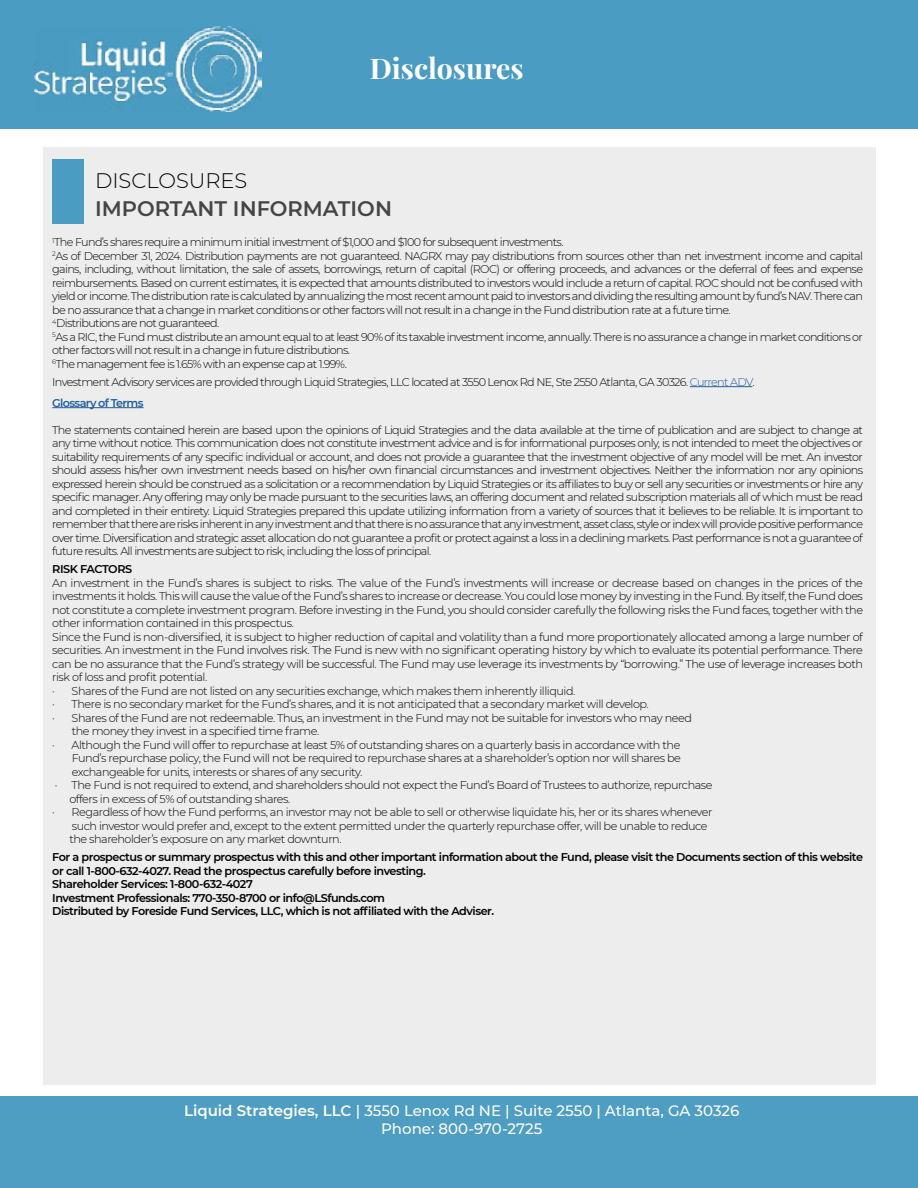
<style>
.page{position:relative;width:918px;height:1188px;background:#fff}
.page>*{position:absolute;margin:0;border:0;box-sizing:border-box;transform-origin:0 0}
.t1{font:700 28.5px "Playfair Display";color:#fff}
.t2{font:600 21px "Montserrat";color:#434647}
.t3{font:300 21px "Montserrat";color:#000}
.t4{font:500 15px/18px "Montserrat";color:#fff;text-align:center}
.t5{font:300 11.25px/13.5px "Montserrat";letter-spacing:-.05em;color:#000}
.t6{font:600 11.25px/13.5px "Montserrat";letter-spacing:-.04em;color:#000}
.s1{color:#215e9e}
.s2{font-weight:600;color:#215e9e}
.s3{font-weight:600}
</style>
<div class="page">
<div style="left:0;top:1097px;width:918px;height:91px;background:#4e9dc3"></div>
<div style="left:0;top:0;width:918px;height:129px;background:#4a9cc2"></div>
<img style="left:34px;top:26px;width:228px;height:85px">
<div style="left:43px;top:147px;width:833px;height:937px;background:#eeedee"></div>
<div style="left:52px;top:159px;width:32px;height:65px;background:#4a9cc2"></div>
<hr style="left:690px;top:386px;width:62px;height:1px;background:#215e9e">
<hr style="left:52px;top:407px;width:92px;height:1px;background:#215e9e">
<h1 class="t1" style="left:370px;top:46px;width:155px">Disclosures</h1>
<h2 class="t3" style="left:95px;top:166px;width:154px">DISCLOSURES</h2>
<h2 class="t2" style="left:95px;top:193px;width:298px">IMPORTANT INFORMATION</h2>
<p class="t5" style="left:52px;top:235px;width:812px"><sup>1</sup>The Fund’s shares require a minimum initial investment of $1,000 and $100 for subsequent investments.<br><sup>2</sup>As of December 31, 2024. Distribution payments are not guaranteed. NAGRX may pay distributions from sources other than net investment income and capital gains, including, without limitation, the sale of assets, borrowings, return of capital (ROC) or offering proceeds, and advances or the deferral of fees and expense reimbursements. Based on current estimates, it is expected that amounts distributed to investors would include a return of capital. ROC should not be confused with yield or income. The distribution rate is calculated by annualizing the most recent amount paid to investors and dividing the resulting amount by fund’s NAV. There can be no assurance that a change in market conditions or other factors will not result in a change in the Fund distribution rate at a future time.<br><sup>4</sup>Distributions are not guaranteed.<br><sup>5</sup>As a RIC, the Fund must distribute an amount equal to at least 90% of its taxable investment income, annually. There is no assurance a change in market conditions or other factors will not result in a change in future distributions.<br><sup>6</sup>The management fee is 1.65% with an expense cap at 1.99%.</p>
<p class="t5" style="left:52px;top:371px;width:704px;line-height:21px">Investment Advisory services are provided through Liquid Strategies, LLC located at 3550 Lenox Rd NE, Ste 2550 Atlanta, GA 30326. <span class="s1">Current ADV</span>.<br><span class="s2">Glossary of Terms</span></p>
<p class="t5" style="left:52px;top:423px;width:812px;text-align:justify">The statements contained herein are based upon the opinions of Liquid Strategies and the data available at the time of publication and are subject to change at any time without notice. This communication does not constitute investment advice and is for informational purposes only, is not intended to meet the objectives or suitability requirements of any specific individual or account, and does not provide a guarantee that the investment objective of any model will be met. An investor should assess his/her own investment needs based on his/her own financial circumstances and investment objectives. Neither the information nor any opinions expressed herein should be construed as a solicitation or a recommendation by Liquid Strategies or its affiliates to buy or sell any securities or investments or hire any specific manager. Any offering may only be made pursuant to the securities laws, an offering document and related subscription materials all of which must be read and completed in their entirety. Liquid Strategies prepared this update utilizing information from a variety of sources that it believes to be reliable. It is important to remember that there are risks inherent in any investment and that there is no assurance that any investment, asset class, style or index will provide positive performance over time. Diversification and strategic asset allocation do not guarantee a profit or protect against a loss in a declining markets. Past performance is not a guarantee of future results. All investments are subject to risk, including the loss of principal.</p>
<p class="t6" style="left:52px;top:562px;width:81px">RISK FACTORS</p>
<p class="t5" style="left:52px;top:576px;width:812px">An investment in the Fund’s shares is subject to risks. The value of the Fund’s investments will increase or decrease based on changes in the prices of the</p>
<p class="t5" style="left:52px;top:589px;width:812px">investments it holds. This will cause the value of the Fund’s shares to increase or decrease. You could lose money by investing in the Fund. By itself, the Fund does</p>
<p class="t5" style="left:52px;top:603px;width:812px">not constitute a complete investment program. Before investing in the Fund, you should consider carefully the following risks the Fund faces, together with the</p>
<p class="t5" style="left:52px;top:616px;width:243px">other information contained in this prospectus.</p>
<p class="t5" style="left:52px;top:630px;width:812px">Since the Fund is non-diversified, it is subject to higher reduction of capital and volatility than a fund more proportionately allocated among a large number of</p>
<p class="t5" style="left:52px;top:643px;width:812px">securities. An investment in the Fund involves risk. The Fund is new with no significant operating history by which to evaluate its potential performance. There</p>
<p class="t5" style="left:52px;top:657px;width:812px">can be no assurance that the Fund’s strategy will be successful. The Fund may use leverage its investments by “borrowing.” The use of leverage increases both</p>
<p class="t5" style="left:52px;top:670px;width:157px">risk of loss and profit potential.</p>
<p class="t5" style="left:52px;top:684px;width:525px">· Shares of the Fund are not listed on any securities exchange, which makes them inherently illiquid.</p>
<p class="t5" style="left:52px;top:697px;width:598px">· There is no secondary market for the Fund’s shares, and it is not anticipated that a secondary market will develop.</p>
<p class="t5" style="left:52px;top:711px;width:641px">· Shares of the Fund are not redeemable. Thus, an investment in the Fund may not be suitable for investors who may need</p>
<p class="t5" style="left:72px;top:724px;width:249px">the money they invest in a specified time frame.</p>
<p class="t5" style="left:52px;top:738px;width:630px">· Although the Fund will offer to repurchase at least 5% of outstanding shares on a quarterly basis in accordance with the</p>
<p class="t5" style="left:72px;top:751px;width:611px">Fund’s repurchase policy, the Fund will not be required to repurchase shares at a shareholder’s option nor will shares be</p>
<p class="t5" style="left:72px;top:765px;width:292px">exchangeable for units, interests or shares of any security.</p>
<p class="t5" style="left:55px;top:778px;width:659px">· The Fund is not required to extend, and shareholders should not expect the Fund’s Board of Trustees to authorize, repurchase</p>
<p class="t5" style="left:69px;top:792px;width:223px">offers in excess of 5% of outstanding shares.</p>
<p class="t5" style="left:52px;top:805px;width:662px">· Regardless of how the Fund performs, an investor may not be able to sell or otherwise liquidate his, her or its shares whenever</p>
<p class="t5" style="left:72px;top:819px;width:637px">such investor would prefer and, except to the extent permitted under the quarterly repurchase offer, will be unable to reduce</p>
<p class="t5" style="left:69px;top:832px;width:274px">the shareholder’s exposure on any market downturn.</p>
<p class="t6" style="left:52px;top:850px;width:812px">For a prospectus or summary prospectus with this and other important information about the Fund, please visit the Documents section of this website or call 1-800-632-4027. Read the prospectus carefully before investing.<br>Shareholder Services: 1-800-632-4027<br>Investment Professionals: 770-350-8700 or info@LSfunds.com<br>Distributed by Foreside Fund Services, LLC, which is not affiliated with the Adviser.</p>
<h3 class="t4" style="left:184px;top:1102px;width:557px"><span class="s3">Liquid Strategies, LLC</span> | 3550 Lenox Rd NE | Suite 2550 | Atlanta, GA 30326<br>Phone: 800-970-2725</h3>
</div>
